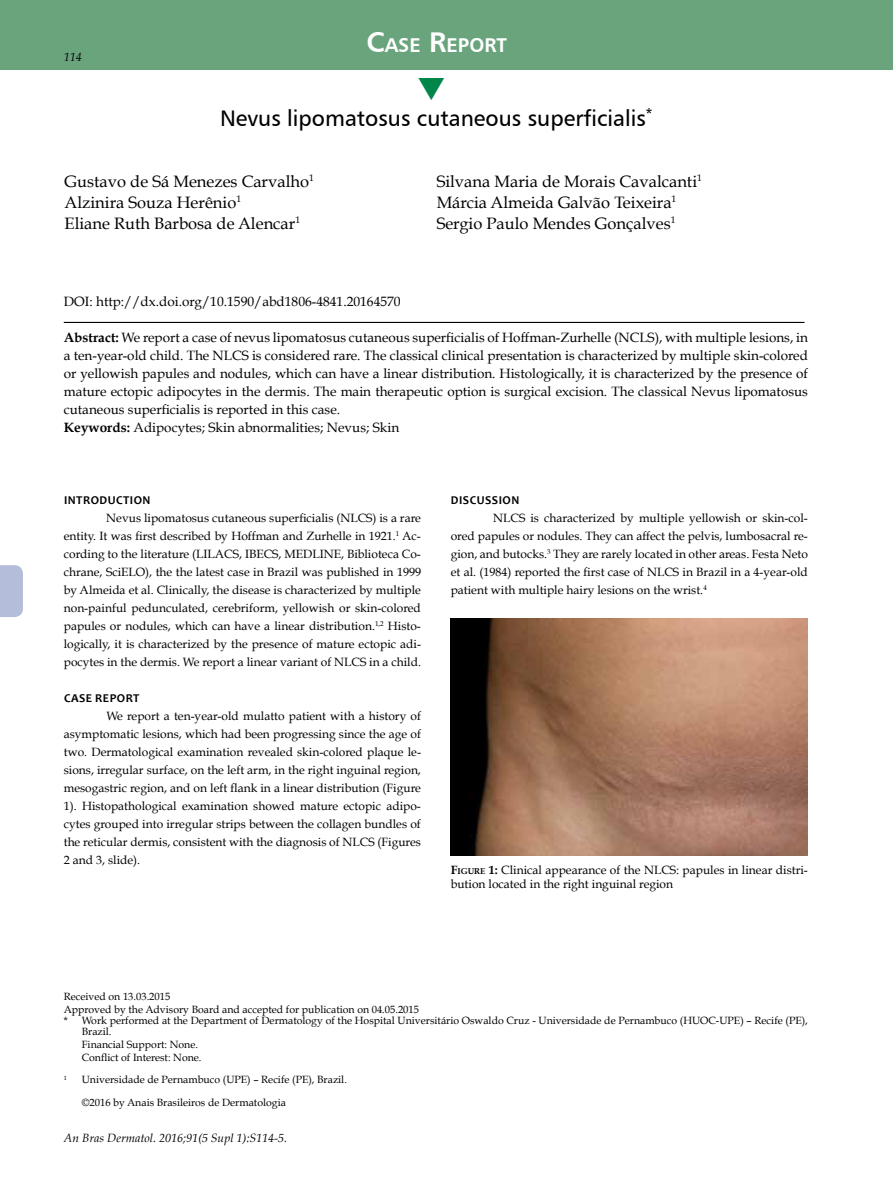
<style>
.page{position:relative;width:893px;height:1191px;background:#fff}
.page>*{position:absolute;margin:0;border:0;box-sizing:border-box;transform-origin:0 0}
.t1{font:22.5px "Humanist 777 BT Roman B";color:#000}
.t2{font:19.95px "Humanist 777 BT Bold B";color:#fff}
.t3{font:16.5px "Book Antiqua";color:#000}
.t4{font:13.5px/18px "Book Antiqua";color:#000}
.t5{font:12px/18px "Book Antiqua";color:#000;text-align:justify}
.t6{font:italic 12px "Book Antiqua";color:#000}
.t7{font:700 12px "Candara";letter-spacing:.04em;color:#000}
.t8{font:10.5px/12.8px "Book Antiqua";color:#000}
.t9{font:6.15px "Book Antiqua";color:#000}
.s1{font-size:28.5px}
.s2{font-weight:700}
.s3{font-weight:700;font-size:8.4px}
</style>
<div class="page">
<svg style="left:0;top:565px;width:23px;height:52px"></svg>
<div style="left:0;top:0;width:893px;height:70px;background:#6aa47d"></div>
<hr style="left:64px;top:322px;width:740px;height:1px;background:#000">
<img style="left:451px;top:619px;width:357px;height:236px">
<p class="t6" style="left:64px;top:50px;width:19px">114</p>
<h2 class="t2" style="left:366px;top:33px;width:142px"><span class="s1">C</span>ASE <span class="s1">R</span>EPORT</h2>
<h1 class="t1" style="left:220px;top:104px;width:434px">Nevus lipomatosus cutaneous superficialis<sup>*</sup></h1>
<h3 class="t3" style="left:65px;top:171px;width:251px">Gustavo de Sá Menezes Carvalho<sup>1</sup></h3>
<h3 class="t3" style="left:437px;top:171px;width:267px">Silvana Maria de Morais Cavalcanti<sup>1</sup></h3>
<h3 class="t3" style="left:65px;top:192px;width:178px">Alzinira Souza Herênio<sup>1</sup></h3>
<h3 class="t3" style="left:437px;top:192px;width:241px">Márcia Almeida Galvão Teixeira<sup>1</sup></h3>
<h3 class="t3" style="left:65px;top:213px;width:237px">Eliane Ruth Barbosa de Alencar<sup>1</sup></h3>
<h3 class="t3" style="left:437px;top:213px;width:240px">Sergio Paulo Mendes Gonçalves<sup>1</sup></h3>
<p class="t4" style="left:64px;top:292px;width:338px">DOI: http://dx.doi.org/10.1590/abd1806-4841.20164570</p>
<p class="t4" style="left:64px;top:328px;width:746px"><span class="s2">Abstract:</span> We report a case of nevus lipomatosus cutaneous superficialis of Hoffman-Zurhelle (NCLS), with multiple lesions, in a ten-year-old child. The NLCS is considered rare. The classical clinical presentation is characterized by multiple skin-colored or yellowish papules and nodules, which can have a linear distribution. Histologically, it is characterized by the presence of mature ectopic adipocytes in the dermis. The main therapeutic option is surgical excision. The classical Nevus lipomatosus cutaneous superficialis is reported in this case.<br><span class="s2">Keywords:</span> Adipocytes; Skin abnormalities; Nevus; Skin</p>
<p class="t7" style="left:64px;top:493px;width:88px">INTRODUCTION</p>
<p class="t5" style="left:64px;top:509px;width:359px;text-indent:43px">Nevus lipomatosus cutaneous superficialis (NLCS) is a rare entity. It was first described by Hoffman and Zurhelle in 1921.<sup>1</sup> Ac&shy;cording to the literature (LILACS, IBECS, MEDLINE, Biblioteca Co&shy;chrane, SciELO), the the latest case in Brazil was published in 1999 by Almeida et al. Clinically, the disease is characterized by multiple non-painful pedunculated, cerebriform, yellowish or skin-colored papules or nodules, which can have a linear distribution.<sup>1,2</sup> Histo&shy;logically, it is characterized by the presence of mature ectopic adi&shy;pocytes in the dermis. We report a linear variant of NLCS in a child.</p>
<p class="t7" style="left:64px;top:691px;width:77px">CASE REPORT</p>
<p class="t5" style="left:64px;top:707px;width:359px;text-indent:43px">We report a ten-year-old mulatto patient with a history of asymptomatic lesions, which had been progressing since the age of two. Dermatological examination revealed skin-colored plaque le&shy;sions, irregular surface, on the left arm, in the right inguinal region, mesogastric region, and on left flank in a linear distribution (Figure 1). Histopathological examination showed mature ectopic adipo&shy;cytes grouped into irregular strips between the collagen bundles of the reticular dermis, consistent with the diagnosis of NLCS (Figures 2 and 3, slide).</p>
<p class="t7" style="left:451px;top:493px;width:70px">DISCUSSION</p>
<p class="t5" style="left:451px;top:509px;width:359px;text-indent:43px">NLCS is characterized by multiple yellowish or skin-col&shy;ored papules or nodules. They can affect the pelvis, lumbosacral re&shy;gion, and butocks.<sup>3</sup> They are rarely located in other areas. Festa Neto et al. (1984) reported the first case of NLCS in Brazil in a 4-year-old patient with multiple hairy lesions on the wrist.<sup>4</sup></p>
<p class="t5" style="left:451px;top:862px;width:359px;line-height:14.2px"><span class="s2">F</span><span class="s3">IGURE</span> <span class="s2">1:</span> Clinical appearance of the NLCS: papules in linear distri&shy;bution located in the right inguinal region</p>
<p class="t8" style="left:64px;top:990px;width:357px">Received on 13.03.2015<br>Approved by the Advisory Board and accepted for publication on 04.05.2015</p>
<p class="t8" style="left:82px;top:1015px;width:728px;line-height:11.2px;text-indent:-18px">* Work performed at the Department of Dermatology of the Hospital Universitário Oswaldo Cruz - Universidade de Pernambuco (HUOC-UPE) – Recife (PE),<br>Brazil.</p>
<p class="t8" style="left:82px;top:1038px;width:121px">Financial Support: None.<br>Conflict of Interest: None.</p>
<p class="t9" style="left:64px;top:1074px;width:5px">1</p>
<p class="t8" style="left:82px;top:1068px;width:267px;line-height:22.5px">Universidade de Pernambuco (UPE) – Recife (PE), Brazil. ©2016 by Anais Brasileiros de Dermatologia</p>
<p class="t6" style="left:64px;top:1131px;width:225px">An Bras Dermatol. 2016;91(5 Supl 1):S114-5.</p>
</div>
